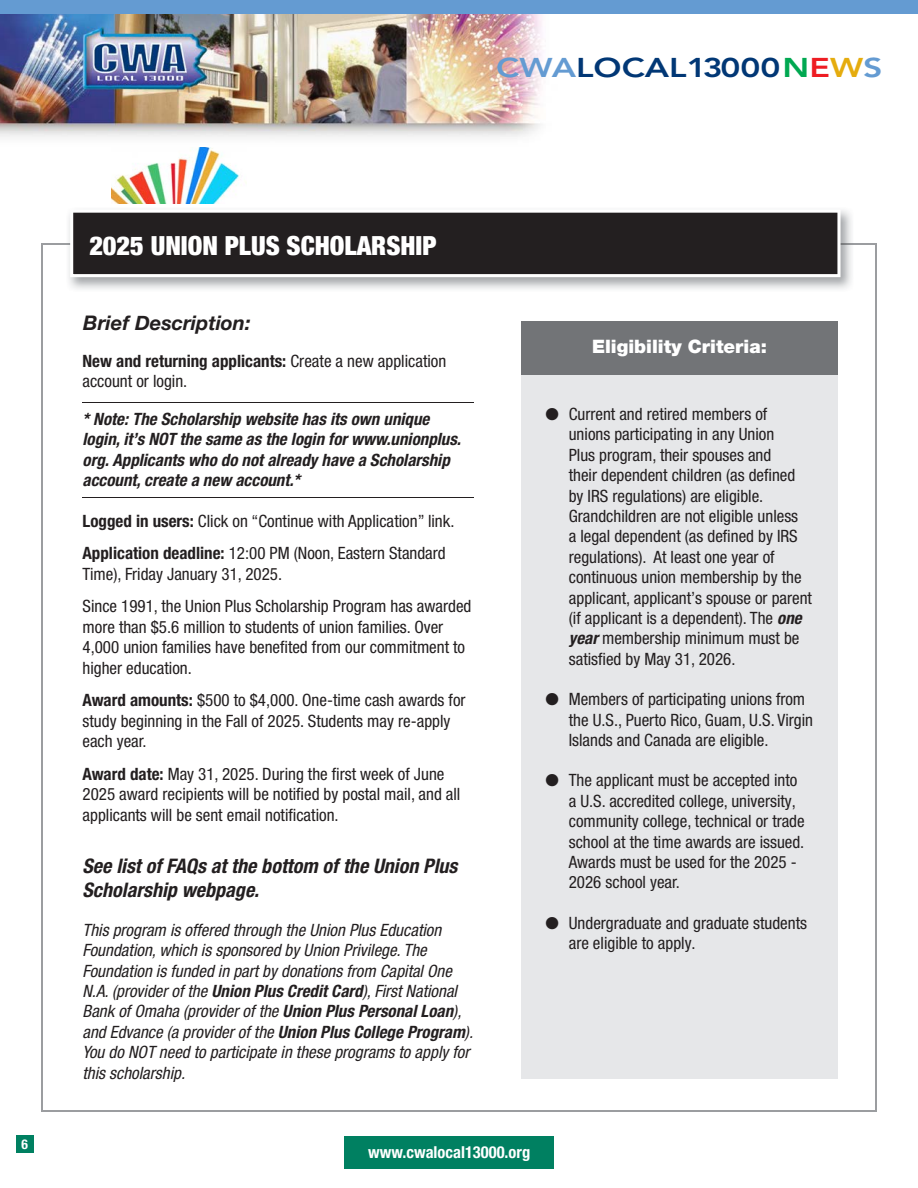
<style>
.page{position:relative;width:918px;height:1188px;background:#fff}
.page>*{position:absolute;margin:0;border:0;box-sizing:border-box;transform-origin:0 0}
.t1{font:800 27px "Avenir LT Std";color:#013775;scale:1.25 1}
.t2{font:900 condensed 26.25px "Helvetica Neue";color:#fff}
.t3{font:italic 700 condensed 20.1px/24.2px "Helvetica Neue LT Pro";color:#231f20}
.t4{font:italic 700 20.1px "Helvetica Neue";color:#231f20}
.t5{font:900 18.6px "Helvetica Neue LT Pro";color:#fff}
.t6{font:condensed 16.95px/20.4px "Helvetica Neue LT Pro";color:#231f20}
.t7{font:italic condensed 16.95px/20.4px "Helvetica Neue LT Pro";color:#231f20}
.t8{font:italic 700 condensed 16.95px/20.4px "Helvetica Neue LT Pro";color:#231f20}
.t9{font:700 condensed 16.5px "Helvetica Neue LT Pro";color:#fff}
.t10{font:700 condensed 13.5px "Helvetica Neue LT Pro";color:#fff}
.s1{color:#649bd2}
.s2{color:#00a851}
.s3{color:#ee1d23}
.s4{color:#e5ac0e}
.s5{font-weight:700}
.s6{font-weight:700;font-style:italic}
</style>
<div class="page">
<div style="left:16px;top:1135px;width:18px;height:18px;background:#008061"></div>
<hr style="left:41px;top:243px;width:2px;height:868px;background:#9b9da0">
<hr style="left:41px;top:1110px;width:836px;height:1px;background:#9b9da0">
<hr style="left:42px;top:243px;width:834px;height:2px;background:#9b9da0">
<hr style="left:875px;top:243px;width:2px;height:868px;background:#9b9da0">
<img style="left:68px;top:210px;width:784px;height:79px">
<img style="left:68px;top:243px;width:784px;height:2px">
<svg style="left:70px;top:210px;width:771px;height:67px;background:#373334"></svg>
<hr style="left:83px;top:402px;width:391px;height:1px;background:#231f20">
<hr style="left:83px;top:497px;width:391px;height:1px;background:#231f20">
<div style="left:521px;top:338px;width:316px;height:741px;background:#e6e7e9"></div>
<div style="left:521px;top:321px;width:316px;height:54px;background:#727477"></div>
<img style="left:111px;top:147px;width:135px;height:56px">
<div style="left:344px;top:1136px;width:210px;height:33px;background:#008061"></div>
<img style="left:0;top:14px;width:542px;height:124px">
<div style="left:0;top:0;width:918px;height:14px;background:#649bd2"></div>
<h1 class="t1" style="left:496px;top:52px;width:310px"><span class="s1">CWA</span>LOCAL13000<span class="s2">N</span><span class="s3">E</span><span class="s4">W</span><span class="s1">S</span></h1>
<p class="t10" style="left:21px;top:1136px;width:8px">6</p>
<h2 class="t2" style="left:89px;top:224px;width:349px">2025 UNION PLUS SCHOLARSHIP</h2>
<p class="t4" style="left:83px;top:307px;width:169px">Brief Description:</p>
<p class="t6" style="left:83px;top:351px;width:365px"><span class="s5">New and returning applicants:</span> Create a new application account or login.</p>
<p class="t8" style="left:83px;top:409px;width:380px">* Note: The Scholarship website has its own unique login, it’s NOT the same as the login for www.unionplus. org. Applicants who do not already have a Scholarship account, create a new account.*</p>
<p class="t6" style="left:83px;top:504px;width:373px;line-height:32.7px"><span class="s5">Logged in users:</span> Click on “Continue with Application” link.<br><span class="s5">Application deadline:</span> 12:00 PM (Noon, Eastern Standard</p>
<p class="t6" style="left:83px;top:557px;width:390px;line-height:32.7px">Time), Friday January 31, 2025.<br>Since 1991, the Union Plus Scholarship Program has awarded</p>
<p class="t6" style="left:83px;top:616px;width:384px">more than $5.6 million to students of union families. Over<br>4,000 union families have benefited from our commitment to higher education.</p>
<p class="t6" style="left:83px;top:690px;width:385px"><span class="s5">Award amounts:</span> $500 to $4,000. One-time cash awards for study beginning in the Fall of 2025. Students may re-apply each year.</p>
<p class="t6" style="left:83px;top:764px;width:379px"><span class="s5">Award date:</span> May 31, 2025. During the first week of June<br>2025 award recipients will be notified by postal mail, and all applicants will be sent email notification.</p>
<p class="t3" style="left:83px;top:854px;width:376px">See list of FAQs at the bottom of the Union Plus<br>Scholarship webpage.</p>
<p class="t7" style="left:83px;top:920px;width:392px">This program is offered through the Union Plus Education Foundation, which is sponsored by Union Privilege. The Foundation is funded in part by donations from Capital One N.A. (provider of the <span class="s5">Union Plus Credit Card</span>), First National Bank of Omaha (provider of the <span class="s5">Union Plus Personal Loan</span>), and Edvance (a provider of the <span class="s5">Union Plus College Program</span>).<br>You do NOT need to participate in these programs to apply for this scholarship.</p>
<p class="t5" style="left:592px;top:336px;width:176px">Eligibility Criteria:</p>
<p class="t6" style="left:569px;top:404px;width:245px;text-indent:-23px">● Current and retired members of unions participating in any Union<br>Plus program, their spouses and<br>their dependent children (as defined by IRS regulations) are eligible.<br>Grandchildren are not eligible unless<br>a legal dependent (as defined by IRS regulations). At least one year of continuous union membership by the applicant, applicant’s spouse or parent (if applicant is a dependent). The <span class="s6">one year</span> membership minimum must be satisfied by May 31, 2026.</p>
<p class="t6" style="left:569px;top:689px;width:246px;text-indent:-23px">● Members of participating unions from the U.S., Puerto Rico, Guam, U.S. Virgin<br>Islands and Canada are eligible.</p>
<p class="t6" style="left:569px;top:770px;width:237px;text-indent:-23px">● The applicant must be accepted into a U.S. accredited college, university, community college, technical or trade school at the time awards are issued.<br>Awards must be used for the 2025 - 2026 school year.</p>
<p class="t6" style="left:569px;top:913px;width:240px;text-indent:-23px">● Undergraduate and graduate students are eligible to apply.</p>
<p class="t9" style="left:368px;top:1143px;width:164px">www.cwalocal13000.org</p>
</div>
